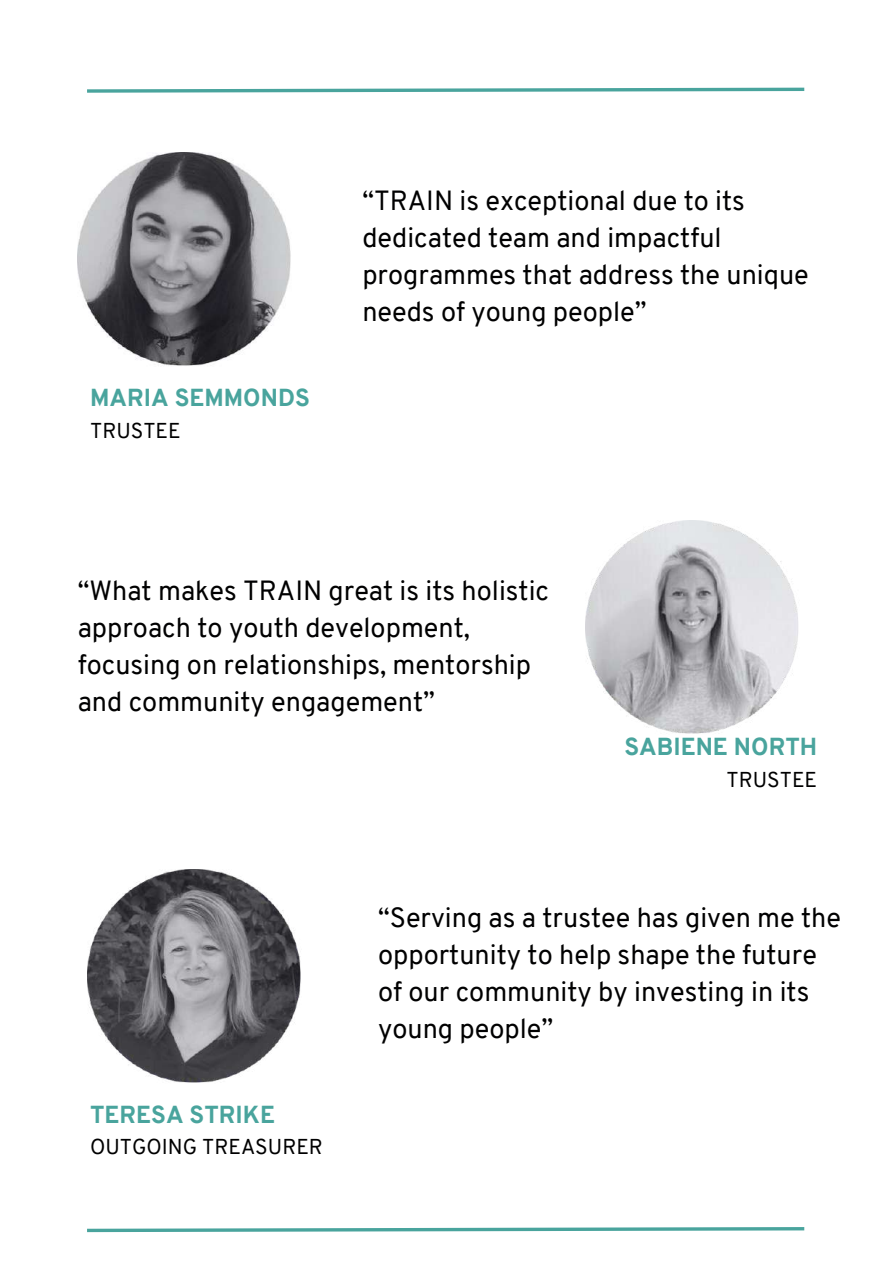
<style>
.page{position:relative;width:894px;height:1264px;background:#fff}
.page>*{position:absolute;margin:0;border:0;box-sizing:border-box;transform-origin:0 0}
.t1{font:27px/37.2px "Overpass";color:#000001}
.t2{font:800 24px "Overpass";color:#49a49d}
.t3{font:21px "Overpass";color:#000001}
</style>
<div class="page">
<svg style="left:87px;top:87px;width:718px;height:6px"></svg>
<img style="left:87px;top:869px;width:214px;height:214px">
<img style="left:585px;top:521px;width:213px;height:213px">
<img style="left:78px;top:153px;width:213px;height:213px">
<svg style="left:87px;top:1227px;width:718px;height:6px"></svg>
<p class="t2" style="left:90px;top:388px;width:221px">MARIA SEMMONDS</p>
<p class="t3" style="left:90px;top:422px;width:92px">TRUSTEE</p>
<p class="t1" style="left:362px;top:184px;width:448px">“TRAIN is exceptional due to its dedicated team and impactful programmes that address the unique needs of young people”</p>
<p class="t1" style="left:78px;top:574px;width:473px">“What makes TRAIN great is its holistic approach to youth development, focusing on relationships, mentorship and community engagement”</p>
<p class="t2" style="left:624px;top:737px;width:194px">SABIENE NORTH</p>
<p class="t3" style="left:726px;top:770px;width:92px">TRUSTEE</p>
<p class="t2" style="left:90px;top:1105px;width:186px">TERESA STRIKE</p>
<p class="t3" style="left:90px;top:1138px;width:234px">OUTGOING TREASURER</p>
<p class="t1" style="left:378px;top:901px;width:464px">“Serving as a trustee has given me the opportunity to help shape the future of our community by investing in its young people”</p>
</div>
